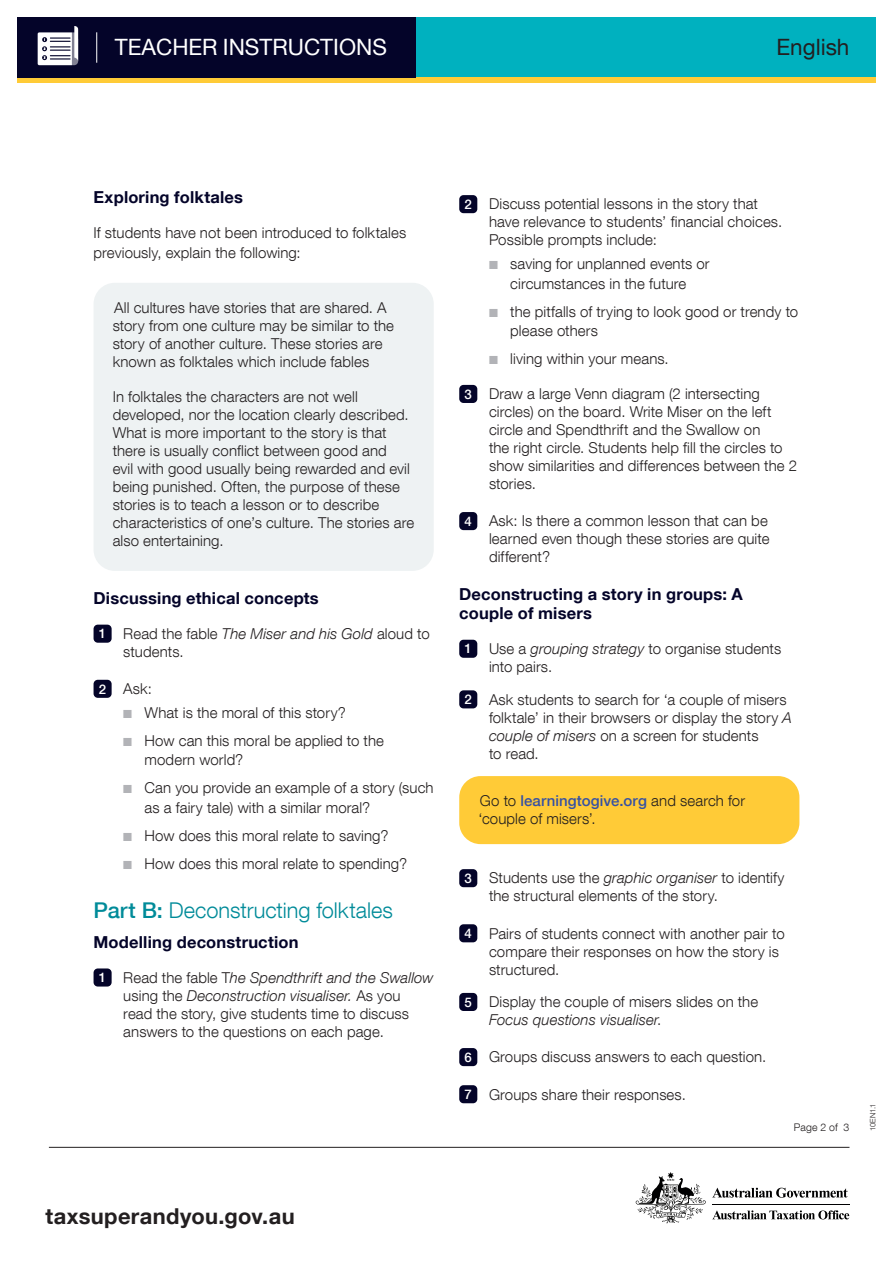
<style>
.page{position:relative;width:893px;height:1263px;background:#fff}
.page>*{position:absolute;margin:0;border:0;box-sizing:border-box;transform-origin:0 0}
.t1{font:22.5px "Helvetica Neue LT Com";color:#fff}
.t2{font:22.5px "Helvetica Neue LT Com";color:#231f20}
.t3{font:700 21.9px "Helvetica Neue LT Com";letter-spacing:.015em;color:#231f20}
.t4{font:300 21.75px "Helvetica Neue LT Com";color:#008b99}
.t5{font:700 16.5px/18.8px "Helvetica Neue LT Com";letter-spacing:.01em;color:#040429}
.t6{font:300 15px/18px "Helvetica Neue LT Com";letter-spacing:.005em;color:#231f20}
.t7{font:300 10.5px "Helvetica Neue LT Com";letter-spacing:.01em;color:#231f20}
.t8{font:300 7.5px "Helvetica Neue LT Com";letter-spacing:-.005em;color:#231f20}
.s1{font-weight:500;font-size:13.2px;color:#fff}
.s2{font-style:italic}
.s3{color:#b2b3b7}
.s4{font-weight:500}
.s5{font-weight:500;color:#3651a3}
</style>
<div class="page">
<hr style="left:712px;top:1204px;width:137px;height:1px;background:#000001">
<svg style="left:712px;top:1210px;width:137px;height:9px"></svg>
<svg style="left:712px;top:1188px;width:136px;height:10px"></svg>
<svg style="left:636px;top:1172px;width:70px;height:51px"></svg>
<hr style="left:49px;top:1147px;width:800px;height:1px;background:#231f20">
<div style="left:459px;top:195px;width:18px;height:18px;background:#040429;border-radius:4px"></div>
<div style="left:459px;top:385px;width:18px;height:18px;background:#040429;border-radius:4px"></div>
<div style="left:459px;top:512px;width:18px;height:18px;background:#040429;border-radius:4px"></div>
<div style="left:459px;top:640px;width:18px;height:18px;background:#040429;border-radius:4px"></div>
<div style="left:459px;top:690px;width:18px;height:18px;background:#040429;border-radius:4px"></div>
<div style="left:459px;top:869px;width:18px;height:18px;background:#040429;border-radius:4px"></div>
<div style="left:459px;top:924px;width:18px;height:18px;background:#040429;border-radius:4px"></div>
<div style="left:459px;top:993px;width:18px;height:18px;background:#040429;border-radius:4px"></div>
<div style="left:459px;top:1048px;width:18px;height:18px;background:#040429;border-radius:4px"></div>
<div style="left:459px;top:1085px;width:18px;height:18px;background:#040429;border-radius:4px"></div>
<div style="left:94px;top:283px;width:340px;height:288px;background:#eef2f3;border-radius:21px"></div>
<div style="left:94px;top:625px;width:18px;height:18px;background:#040429;border-radius:4px"></div>
<div style="left:94px;top:680px;width:18px;height:18px;background:#040429;border-radius:4px"></div>
<div style="left:94px;top:968px;width:18px;height:18px;background:#040429;border-radius:4px"></div>
<div style="left:459px;top:776px;width:340px;height:68px;background:#ffcb37;border-radius:21px"></div>
<div style="left:17px;top:17px;width:859px;height:61px;background:#00b1bf"></div>
<div style="left:17px;top:78px;width:859px;height:5px;background:#ffcb37"></div>
<div style="left:17px;top:17px;width:399px;height:61px;background:#040429"></div>
<hr style="left:96px;top:32px;width:1px;height:31px;background:#fff">
<svg style="left:38px;top:26px;width:40px;height:39px;background:#b2b2bd"></svg>
<h1 class="t1" style="left:115px;top:34px;width:274px">TEACHER INSTRUCTIONS</h1>
<h1 class="t2" style="left:777px;top:34px;width:74px">English</h1>
<p class="t5" style="left:94px;top:187px;width:151px">Exploring folktales</p>
<p class="t6" style="left:94px;top:223px;width:314px;line-height:19.5px">If students have not been introduced to folktales previously, explain the following:</p>
<p class="t6" style="left:113px;top:298px;width:283px">All cultures have stories that are shared. A story from one culture may be similar to the story of another culture. These stories are known as folktales which include fables</p>
<p class="t6" style="left:113px;top:387px;width:303px">In folktales the characters are not well developed, nor the location clearly described.<br>What is more important to the story is that there is usually conflict between good and<br>evil with good usually being rewarded and evil being punished. Often, the purpose of these stories is to teach a lesson or to describe characteristics of one’s culture. The stories are also entertaining.</p>
<p class="t5" style="left:94px;top:588px;width:227px">Discussing ethical concepts</p>
<p class="t6" style="left:123px;top:624px;width:308px;text-indent:-24px"><span class="s1">1</span> Read the fable <span class="s2">The Miser and his Gold</span> aloud to students.</p>
<p class="t6" style="left:99px;top:679px;width:54px"><span class="s1">2</span> Ask:</p>
<p class="t6" style="left:123px;top:703px;width:224px"><span class="s3">■</span> What is the moral of this story?</p>
<p class="t6" style="left:145px;top:730px;width:241px;line-height:19.5px;text-indent:-21px"><span class="s3">■</span> How can this moral be applied to the modern world?</p>
<p class="t6" style="left:145px;top:778px;width:291px;line-height:19.5px;text-indent:-21px"><span class="s3">■</span> Can you provide an example of a story (such as a fairy tale) with a similar moral?</p>
<p class="t6" style="left:123px;top:826px;width:267px"><span class="s3">■</span> How does this moral relate to saving?</p>
<p class="t6" style="left:123px;top:854px;width:285px"><span class="s3">■</span> How does this moral relate to spending?</p>
<h3 class="t4" style="left:94px;top:897px;width:301px"><span class="s4">Part B:</span> Deconstructing folktales</h3>
<p class="t5" style="left:94px;top:932px;width:207px">Modelling deconstruction</p>
<p class="t6" style="left:123px;top:968px;width:312px;text-indent:-24px"><span class="s1">1</span> Read the fable T<span class="s2">he Spendthrift and the Swallow </span>using the <span class="s2">Deconstruction visualiser.</span> As you<br>read the story, give students time to discuss answers to the questions on each page.</p>
<p class="t6" style="left:489px;top:195px;width:295px;text-indent:-24px"><span class="s1">2</span> Discuss potential lessons in the story that have relevance to students’ financial choices.<br>Possible prompts include:</p>
<p class="t6" style="left:489px;top:254px;width:222px;line-height:19.5px;text-align:center"><span class="s3">■</span> saving for unplanned events or circumstances in the future</p>
<p class="t6" style="left:510px;top:301px;width:289px;line-height:19.5px;text-indent:-21px"><span class="s3">■</span> the pitfalls of trying to look good or trendy to please others</p>
<p class="t6" style="left:489px;top:350px;width:181px"><span class="s3">■</span> living within your means.</p>
<p class="t6" style="left:489px;top:385px;width:310px;text-indent:-24px"><span class="s1">3</span> Draw a large Venn diagram (2 intersecting circles) on the board. Write Miser on the left circle and Spendthrift and the Swallow on<br>the right circle. Students help fill the circles to show similarities and differences between the 2 stories.</p>
<p class="t6" style="left:489px;top:512px;width:282px;text-align:justify;text-indent:-24px"><span class="s1">4</span> Ask: Is there a common lesson that can be learned even though these stories are quite different?</p>
<p class="t5" style="left:459px;top:584px;width:285px">Deconstructing a story in groups: A couple of misers</p>
<p class="t6" style="left:489px;top:639px;width:294px;text-indent:-24px"><span class="s1">1</span> Use a <span class="s2">grouping strategy</span> to organise students into pairs.</p>
<p class="t6" style="left:489px;top:690px;width:304px;text-indent:-24px"><span class="s1">2</span> Ask students to search for ‘a couple of misers folktale’ in their browsers or display the story <span class="s2">A couple of misers</span> on a screen for students<br>to read.</p>
<p class="t6" style="left:478px;top:791px;width:268px">Go to <span class="s5">learningtogive.org</span> and search for ‘couple of misers’.</p>
<p class="t6" style="left:489px;top:869px;width:297px;text-indent:-24px"><span class="s1">3</span> Students use the <span class="s2">graphic organiser</span> to identify the structural elements of the story.</p>
<p class="t6" style="left:489px;top:924px;width:297px;text-indent:-24px"><span class="s1">4</span> Pairs of students connect with another pair to compare their responses on how the story is structured.</p>
<p class="t6" style="left:489px;top:992px;width:271px;text-indent:-24px"><span class="s1">5</span> Display the couple of misers slides on the<br><span class="s2">Focus questions visualiser</span>.</p>
<p class="t6" style="left:465px;top:1048px;width:303px"><span class="s1">6</span> Groups discuss answers to each question.</p>
<p class="t6" style="left:465px;top:1085px;width:223px"><span class="s1">7</span> Groups share their responses.</p>
<p class="t7" style="left:794px;top:1121px;width:57px">Page 2 of 3</p>
<p class="t8" style="left:868px;top:1131px;width:29px;rotate:-90deg">10EN1.1</p>
<h2 class="t3" style="left:46px;top:1202px;width:251px">taxsuperandyou.gov.au</h2>
</div>
